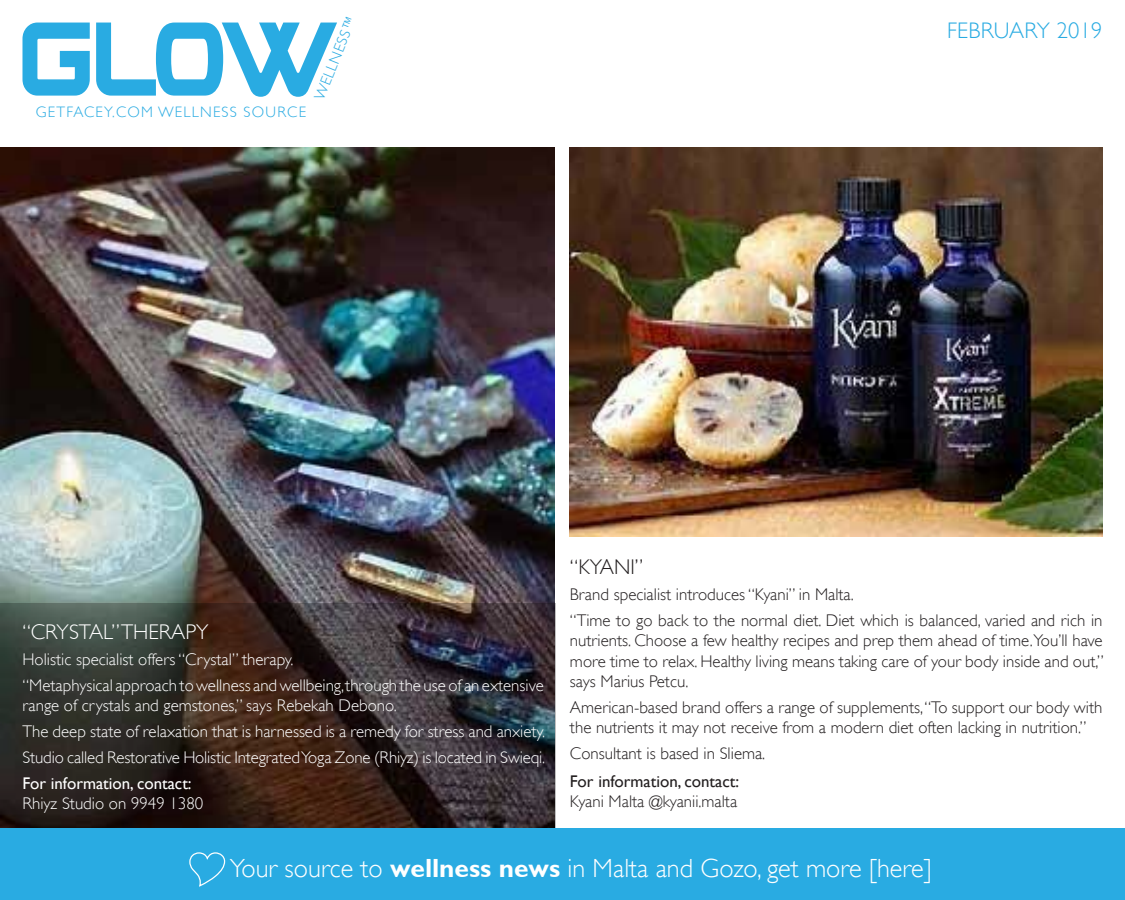
<style>
.page{position:relative;width:1125px;height:900px;background:#fff}
.page>*{position:absolute;margin:0;border:0;box-sizing:border-box;transform-origin:0 0}
.t1{font:300 26.25px "Gill Sans";color:#fff}
.t2{font:300 22.5px "Gill Sans";letter-spacing:.01em;color:#29abe2}
.t3{font:300 21.25px "Gill Sans";color:#fff}
.t4{font:300 21.25px "Gill Sans";color:#231f20}
.t5{font:300 16.88px/20.2px "Gill Sans";color:#231f20}
.t6{font:300 16.88px/25.9px "Gill Sans";color:#fff}
.t7{font:16.88px "Gill Sans";color:#231f20}
.t8{font:16.88px "Gill Sans";color:#fff}
.t9{font:300 15.12px "Gill Sans";letter-spacing:.08em;color:#29abe2}
.s1{font-weight:700}
</style>
<div class="page">
<img style="left:0;top:148px;width:554px;height:455px">
<svg style="left:0;top:603px;width:555px;height:225px;background:#352c29"></svg>
<img style="left:570px;top:148px;width:532px;height:388px">
<div style="left:0;top:828px;width:1125px;height:72px;background:#29abe2"></div>
<svg style="left:189px;top:852px;width:37px;height:35px"></svg>
<svg style="left:22px;top:23px;width:315px;height:74px"></svg>
<p class="t9" style="left:36px;top:103px;width:272px">GETFACEY.COM WELLNESS SOURCE</p>
<p class="t9" style="left:311px;top:96px;width:90px;rotate:-68deg">WELLNESS™</p>
<h2 class="t2" style="left:947px;top:17px;width:157px">FEBRUARY 2019</h2>
<p class="t3" style="left:22px;top:620px;width:188px">“CRYSTAL” THERAPY</p>
<p class="t6" style="left:22px;top:646px;width:523px">Holistic specialist offers “Crystal” therapy.<br>“Metaphysical approach to wellness and wellbeing, through the use of an extensive</p>
<p class="t6" style="left:22px;top:693px;width:524px">range of crystals and gemstones,” says Rebekah Debono.<br>The deep state of relaxation that is harnessed is a remedy for stress and anxiety.<br>Studio called Restorative Holistic Integrated Yoga Zone (Rhiyz) is located in Swieqi.</p>
<p class="t8" style="left:22px;top:773px;width:171px">For information, contact:</p>
<p class="t6" style="left:22px;top:790px;width:182px">Rhiyz Studio on 9949 1380</p>
<p class="t4" style="left:570px;top:555px;width:75px">“KYANI”</p>
<p class="t5" style="left:570px;top:582px;width:534px;line-height:25.9px">Brand specialist introduces “Kyani” in Malta.<br>“Time to go back to the normal diet. Diet which is balanced, varied and rich in</p>
<p class="t5" style="left:570px;top:631px;width:535px;text-align:justify">nutrients. Choose a few healthy recipes and prep them ahead of time.You’ll have more time to relax. Healthy living means taking care of your body inside and out,” says Marius Petcu.</p>
<p class="t5" style="left:570px;top:697px;width:534px">American-based brand offers a range of supplements, “To support our body with the nutrients it may not receive from a modern diet often lacking in nutrition.”</p>
<p class="t5" style="left:570px;top:743px;width:197px">Consultant is based in Sliema.</p>
<p class="t7" style="left:570px;top:772px;width:171px">For information, contact:</p>
<p class="t5" style="left:570px;top:791px;width:169px">Kyani Malta @kyanii.malta</p>
<h1 class="t1" style="left:230px;top:853px;width:703px">Your source to <span class="s1">wellness news</span> in Malta and Gozo, get more [here]</h1>
</div>
